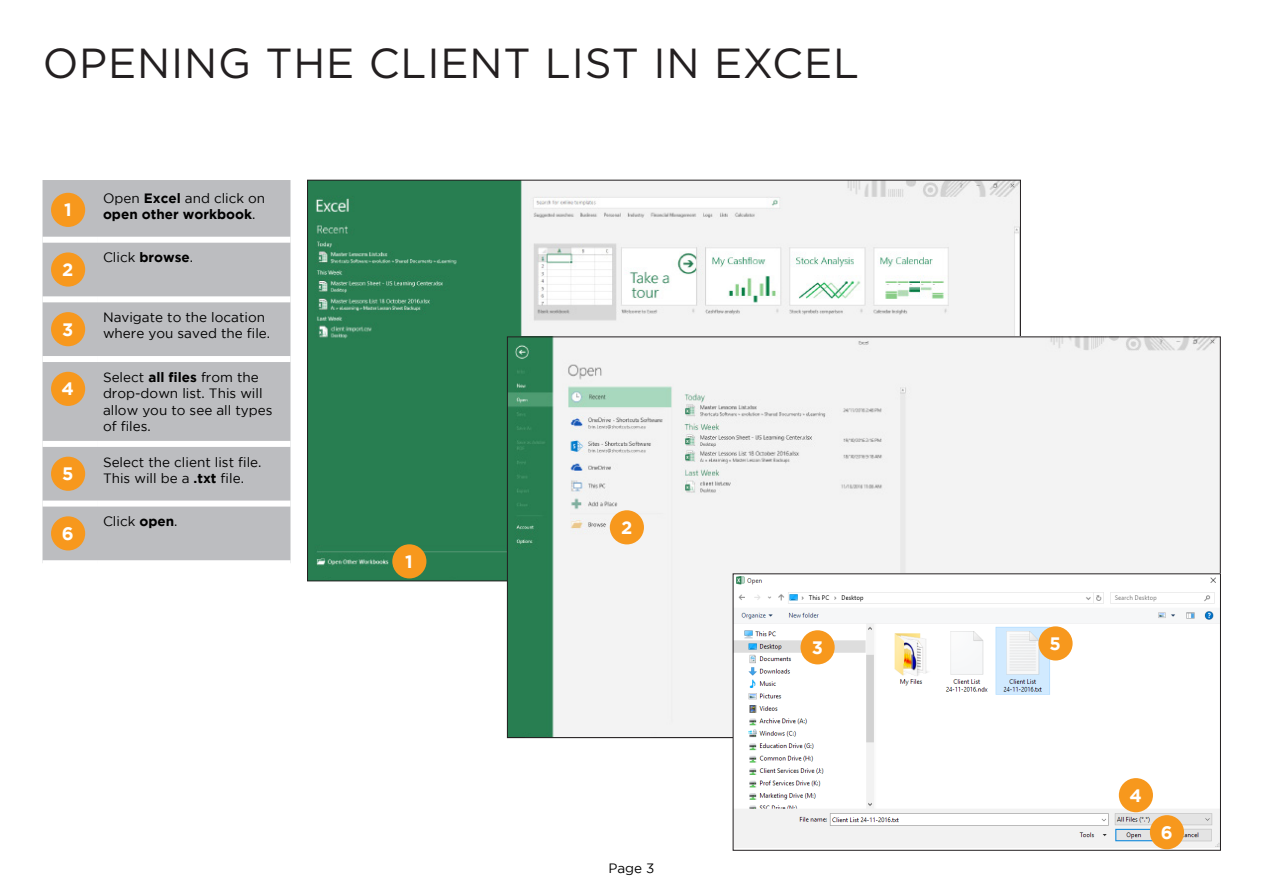
<style>
.page{position:relative;width:1263px;height:893px;background:#fff}
.page>*{position:absolute;margin:0;border:0;box-sizing:border-box;transform-origin:0 0}
.t1{font:42px "Gotham HTF";letter-spacing:.02em;color:#231f20}
.Round_number{font:700 18px "Gotham";color:#fff}
.Body{font:13.5px/16.5px "Gotham";color:#000}
.Body-2{font:700 13.5px/16.5px "Gotham";color:#000}
.s1{font-weight:400}
.s2{font-weight:700}
</style>
<div class="page">
<img style="left:309px;top:182px;width:709px;height:397px">
<div style="left:43px;top:180px;width:247px;height:380px;background:#bcbdc0"></div>
<div style="left:43px;top:237px;width:54px;height:6px;background:#fff"></div>
<div style="left:97px;top:237px;width:193px;height:6px;background:#fff"></div>
<div style="left:43px;top:296px;width:54px;height:6px;background:#fff"></div>
<div style="left:97px;top:296px;width:193px;height:6px;background:#fff"></div>
<div style="left:43px;top:356px;width:54px;height:6px;background:#fff"></div>
<div style="left:97px;top:356px;width:193px;height:6px;background:#fff"></div>
<div style="left:43px;top:441px;width:54px;height:6px;background:#fff"></div>
<div style="left:97px;top:441px;width:193px;height:6px;background:#fff"></div>
<div style="left:43px;top:501px;width:54px;height:6px;background:#fff"></div>
<div style="left:97px;top:501px;width:193px;height:6px;background:#fff"></div>
<div style="left:51px;top:193px;width:34px;height:34px;background:#f7981d;border-radius:50%"></div>
<div style="left:51px;top:252px;width:34px;height:35px;background:#f7981d;border-radius:50%"></div>
<div style="left:51px;top:312px;width:34px;height:34px;background:#f7981d;border-radius:50%"></div>
<div style="left:51px;top:372px;width:34px;height:34px;background:#f7981d;border-radius:50%"></div>
<div style="left:51px;top:457px;width:34px;height:34px;background:#f7981d;border-radius:50%"></div>
<div style="left:51px;top:516px;width:34px;height:34px;background:#f7981d;border-radius:50%"></div>
<img style="left:509px;top:339px;width:709px;height:397px">
<div style="left:392px;top:544px;width:34px;height:34px;background:#f7981d;border-radius:50%"></div>
<div style="left:610px;top:510px;width:34px;height:34px;background:#f7981d;border-radius:50%"></div>
<img style="left:735px;top:576px;width:484px;height:272px">
<div style="left:800px;top:630px;width:35px;height:34px;background:#f7981d;border-radius:50%"></div>
<div style="left:1119px;top:778px;width:34px;height:34px;background:#f7981d;border-radius:50%"></div>
<div style="left:1038px;top:626px;width:34px;height:34px;background:#f7981d;border-radius:50%"></div>
<div style="left:1150px;top:815px;width:34px;height:34px;background:#f7981d;border-radius:50%"></div>
<h1 class="t1" style="left:43px;top:40px;width:818px">OPENING THE CLIENT LIST IN EXCEL</h1>
<p class="Round_number" style="left:64px;top:200px;width:9px">1</p>
<p class="Body-2" style="left:103px;top:189px;width:164px"><span class="s1">Open</span> Excel <span class="s1">and click on </span>open other workbook<span class="s1">.</span></p>
<p class="Round_number" style="left:62px;top:259px;width:13px">2</p>
<p class="Body" style="left:103px;top:249px;width:92px">Click <span class="s2">browse</span>.</p>
<p class="Round_number" style="left:62px;top:319px;width:13px">3</p>
<p class="Body" style="left:103px;top:309px;width:169px">Navigate to the location where you saved the file.</p>
<p class="Round_number" style="left:62px;top:379px;width:14px">4</p>
<p class="Body" style="left:103px;top:368px;width:171px">Select <span class="s2">all files</span> from the drop-down list. This will allow you to see all types of files.</p>
<p class="Round_number" style="left:62px;top:463px;width:13px">5</p>
<p class="Body" style="left:103px;top:453px;width:160px">Select the client list file.<br>This will be a <span class="s2">.txt</span> file.</p>
<p class="Round_number" style="left:62px;top:523px;width:13px">6</p>
<p class="Body" style="left:103px;top:513px;width:76px">Click <span class="s2">open</span>.</p>
<p class="Round_number" style="left:405px;top:551px;width:9px">1</p>
<p class="Round_number" style="left:621px;top:517px;width:13px">2</p>
<p class="Body" style="left:608px;top:860px;width:48px">Page 3</p>
<p class="Round_number" style="left:812px;top:637px;width:13px">3</p>
<p class="Round_number" style="left:1049px;top:633px;width:13px">5</p>
<p class="Round_number" style="left:1129px;top:785px;width:14px">4</p>
<p class="Round_number" style="left:1161px;top:822px;width:13px">6</p>
</div>
